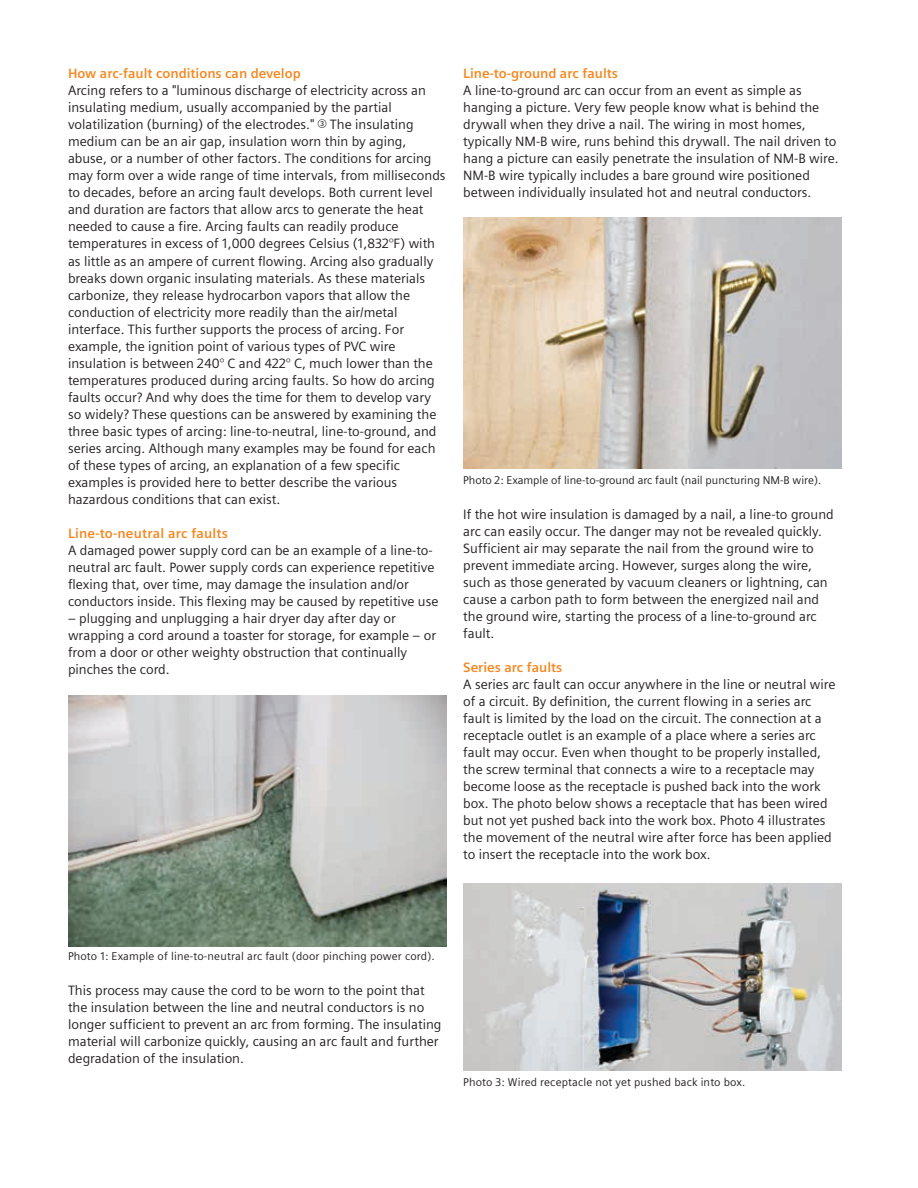
<style>
.page{position:relative;width:918px;height:1188px;background:#fff}
.page>*{position:absolute;margin:0;border:0;box-sizing:border-box;transform-origin:0 0}
.t1{font:13.5px/17px "Siemens Sans";color:#231f20}
.t2{font:700 13.5px "Siemens Sans";color:#f6861f}
.t3{font:11.25px "Siemens Sans";letter-spacing:.005em;color:#231f20}
</style>
<div class="page">
<img style="left:68px;top:696px;width:378px;height:250px">
<img style="left:463px;top:218px;width:378px;height:250px">
<img style="left:463px;top:883px;width:378px;height:187px">
<p class="t2" style="left:68px;top:66px;width:234px">How arc-fault conditions can develop</p>
<p class="t1" style="left:68px;top:82px;width:379px">Arcing refers to a "luminous discharge of electricity across an insulating medium, usually accompanied by the partial volatilization (burning) of the electrodes." <sup>c</sup> The insulating medium can be an air gap, insulation worn thin by aging, abuse, or a number of other factors. The conditions for arcing may form over a wide range of time intervals, from milliseconds to decades, before an arcing fault develops. Both current level and duration are factors that allow arcs to generate the heat needed to cause a fire. Arcing faults can readily produce temperatures in excess of 1,000 degrees Celsius (1,832°F) with as little as an ampere of current flowing. Arcing also gradually breaks down organic insulating materials. As these materials carbonize, they release hydrocarbon vapors that allow the conduction of electricity more readily than the air/metal interface. This further supports the process of arcing. For example, the ignition point of various types of PVC wire insulation is between 240° C and 422° C, much lower than the temperatures produced during arcing faults. So how do arcing faults occur? And why does the time for them to develop vary so widely? These questions can be answered by examining the three basic types of arcing: line-to-neutral, line-to-ground, and series arcing. Although many examples may be found for each of these types of arcing, an explanation of a few specific examples is provided here to better describe the various hazardous conditions that can exist.</p>
<p class="t2" style="left:68px;top:525px;width:161px">Line-to-neutral arc faults</p>
<p class="t1" style="left:68px;top:542px;width:372px">A damaged power supply cord can be an example of a line-to&shy;neutral arc fault. Power supply cords can experience repetitive flexing that, over time, may damage the insulation and/or conductors inside. This flexing may be caused by repetitive use</p>
<p class="t1" style="left:68px;top:610px;width:370px">– plugging and unplugging a hair dryer day after day or wrapping a cord around a toaster for storage, for example – or from a door or other weighty obstruction that continually pinches the cord.</p>
<p class="t2" style="left:463px;top:66px;width:156px">Line-to-ground arc faults</p>
<p class="t1" style="left:463px;top:82px;width:377px">A line-to-ground arc can occur from an event as simple as hanging a picture. Very few people know what is behind the drywall when they drive a nail. The wiring in most homes, typically NM-B wire, runs behind this drywall. The nail driven to hang a picture can easily penetrate the insulation of NM-B wire.<br>NM-B wire typically includes a bare ground wire positioned between individually insulated hot and neutral conductors.</p>
<p class="t3" style="left:463px;top:474px;width:360px">Photo 2: Example of line-to-ground arc fault (nail puncturing NM-B wire).</p>
<p class="t1" style="left:463px;top:506px;width:372px">If the hot wire insulation is damaged by a nail, a line-to ground arc can easily occur. The danger may not be revealed quickly.<br>Sufficient air may separate the nail from the ground wire to prevent immediate arcing. However, surges along the wire, such as those generated by vacuum cleaners or lightning, can cause a carbon path to form between the energized nail and the ground wire, starting the process of a line-to-ground arc fault.</p>
<p class="t2" style="left:463px;top:659px;width:101px">Series arc faults</p>
<p class="t1" style="left:463px;top:676px;width:374px">A series arc fault can occur anywhere in the line or neutral wire of a circuit. By definition, the current flowing in a series arc fault is limited by the load on the circuit. The connection at a receptacle outlet is an example of a place where a series arc fault may occur. Even when thought to be properly installed, the screw terminal that connects a wire to a receptacle may become loose as the receptacle is pushed back into the work box. The photo below shows a receptacle that has been wired but not yet pushed back into the work box. Photo 4 illustrates the movement of the neutral wire after force has been applied to insert the receptacle into the work box.</p>
<p class="t3" style="left:68px;top:950px;width:368px">Photo 1: Example of line-to-neutral arc fault (door pinching power cord).</p>
<p class="t1" style="left:68px;top:982px;width:375px">This process may cause the cord to be worn to the point that the insulation between the line and neutral conductors is no longer sufficient to prevent an arc from forming. The insulating material will carbonize quickly, causing an arc fault and further degradation of the insulation.</p>
<p class="t3" style="left:463px;top:1076px;width:284px">Photo 3: Wired receptacle not yet pushed back into box.</p>
</div>
